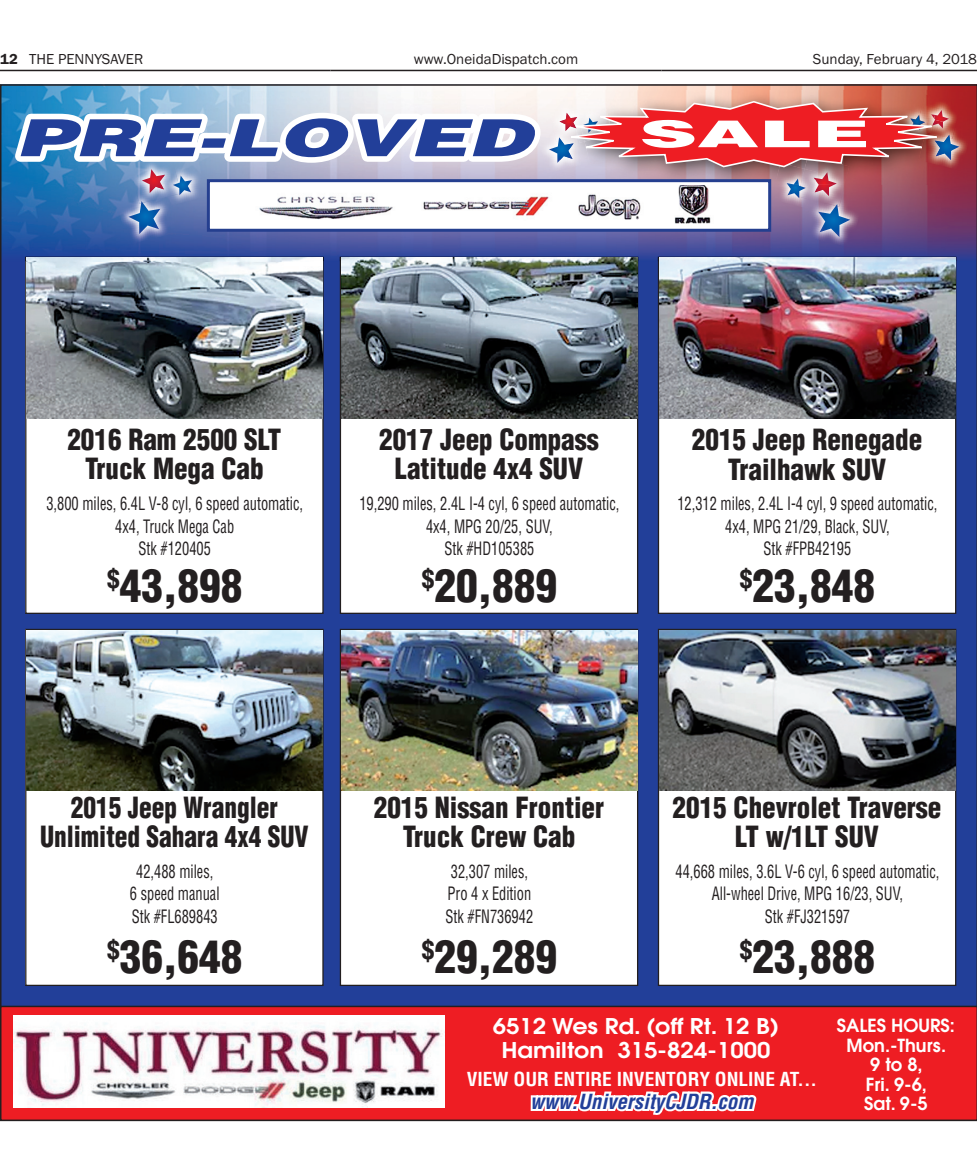
<style>
.page{position:relative;width:977px;height:1174px;background:#fff}
.page>*{position:absolute;margin:0;border:0;box-sizing:border-box;transform-origin:0 0}
.t1{font:italic 900 51.15px "Helvetica";color:#223f99;scale:1.59 1}
.t2{font:900 condensed 44.1px "Helvetica";color:#231f20}
.t3{font:900 36.9px "Helvetica";color:#fff;scale:2.15 1}
.t4{font:900 condensed 28.5px/28.5px "Helvetica";color:#231f20;text-align:center;scale:.95 1}
.t5{font:900 condensed 28.5px/28.5px "Helvetica";color:#231f20;text-align:center;scale:.89 1}
.t6{font:600 21.6px/24.8px "Avant Garde";color:#fff;text-align:center;scale:1.1 1}
.t7{font:italic 700 condensed 20.4px "Helvetica";color:#223f99}
.t8{font:700 condensed 18.9px "Helvetica";color:#fff}
.t9{font:condensed 18px/22.5px "Helvetica";color:#231f20;text-align:center;scale:.8 1}
.t10{font:600 18px/19.5px "Avant Garde";color:#fff;text-align:center}
.t11{font:15px "Franklin Gothic";color:#231f20}
.s1{font-weight:600}
</style>
<div class="page">
<hr style="left:0;top:70px;width:330px;height:1px;background:#231f20">
<hr style="left:330px;top:70px;width:331px;height:1px;background:#231f20">
<hr style="left:661px;top:70px;width:315px;height:1px;background:#231f20">
<img style="left:0;top:84px;width:976px;height:922px">
<div style="left:208px;top:181px;width:561px;height:49px;background:#fff"></div>
<div style="left:207px;top:179px;width:564px;height:53px;border:3px solid #253f8f"></div>
<img style="left:259px;top:185px;width:452px;height:39px">
<div style="left:0;top:1006px;width:976px;height:115px;background:#ee1d23"></div>
<svg style="left:528px;top:1088px;width:231px;height:34px"></svg>
<img style="left:14px;top:1016px;width:430px;height:92px">
<p class="t11" style="left:0;top:53px;width:145px"><span class="s1">12</span> THE PENNYSAVER</p>
<p class="t11" style="left:413px;top:53px;width:166px">www.OneidaDispatch.com</p>
<p class="t11" style="left:812px;top:53px;width:165px">Sunday, February 4, 2018</p>
<h1 class="t1" style="left:16px;top:119px;width:325px">PRE-LOVED</h1>
<h3 class="t3" style="left:639px;top:121px;width:108px">SALE</h3>
<h3 class="t4" style="left:67px;top:428px;width:227px">2016 Ram 2500 SLT<br>Truck Mega Cab</h3>
<p class="t9" style="left:46px;top:494px;width:322px">3,800 miles, 6.4L V-8 cyl, 6 speed automatic,<br>4x4, Truck Mega Cab<br>Stk #120405</p>
<h2 class="t2" style="left:107px;top:569px;width:137px"><sup>$</sup>43,898</h2>
<h3 class="t4" style="left:379px;top:428px;width:233px">2017 Jeep Compass<br>Latitude 4x4 SUV</h3>
<p class="t9" style="left:359px;top:494px;width:326px">19,290 miles, 2.4L I-4 cyl, 6 speed automatic,<br>4x4, MPG 20/25, SUV,<br>Stk #HD105385</p>
<h2 class="t2" style="left:422px;top:569px;width:137px"><sup>$</sup>20,889</h2>
<h3 class="t4" style="left:691px;top:427px;width:244px;line-height:30px">2015 Jeep Renegade<br>Trailhawk SUV</h3>
<p class="t9" style="left:677px;top:494px;width:326px">12,312 miles, 2.4L I-4 cyl, 9 speed automatic,<br>4x4, MPG 21/29, Black, SUV,<br>Stk #FPB42195</p>
<h2 class="t2" style="left:739px;top:569px;width:137px"><sup>$</sup>23,848</h2>
<h3 class="t5" style="left:40px;top:796px;width:303px">2015 Jeep Wrangler<br>Unlimited Sahara 4x4 SUV</h3>
<p class="t9" style="left:130px;top:862px;width:113px">42,488 miles,<br>6 speed manual<br>Stk #FL689843</p>
<h2 class="t2" style="left:107px;top:940px;width:137px"><sup>$</sup>36,648</h2>
<h3 class="t4" style="left:374px;top:796px;width:244px">2015 Nissan Frontier<br>Truck Crew Cab</h3>
<p class="t9" style="left:445px;top:862px;width:111px;text-align:left">32,307 miles,<br>Pro 4 x Edition<br>Stk #FN736942</p>
<h2 class="t2" style="left:422px;top:940px;width:137px"><sup>$</sup>29,289</h2>
<h3 class="t4" style="left:672px;top:796px;width:284px">2015 Chevrolet Traverse<br>LT w/1LT SUV</h3>
<p class="t9" style="left:675px;top:862px;width:331px">44,668 miles, 3.6L V-6 cyl, 6 speed automatic,<br>All-wheel Drive, MPG 16/23, SUV,<br>Stk #FJ321597</p>
<h2 class="t2" style="left:739px;top:940px;width:137px"><sup>$</sup>23,888</h2>
<p class="t6" style="left:492px;top:1015px;width:262px">6512 Wes Rd. (off Rt. 12 B)<br>Hamilton 315-824-1000</p>
<p class="t10" style="left:836px;top:1017px;width:120px">SALES HOURS:<br>Mon.-Thurs.<br>9 to 8,<br>Fri. 9-6,<br>Sat. 9-5</p>
<p class="t8" style="left:466px;top:1071px;width:351px">VIEW OUR ENTIRE INVENTORY ONLINE AT...</p>
<p class="t7" style="left:530px;top:1094px;width:225px">www.UniversityCJDR.com</p>
</div>
